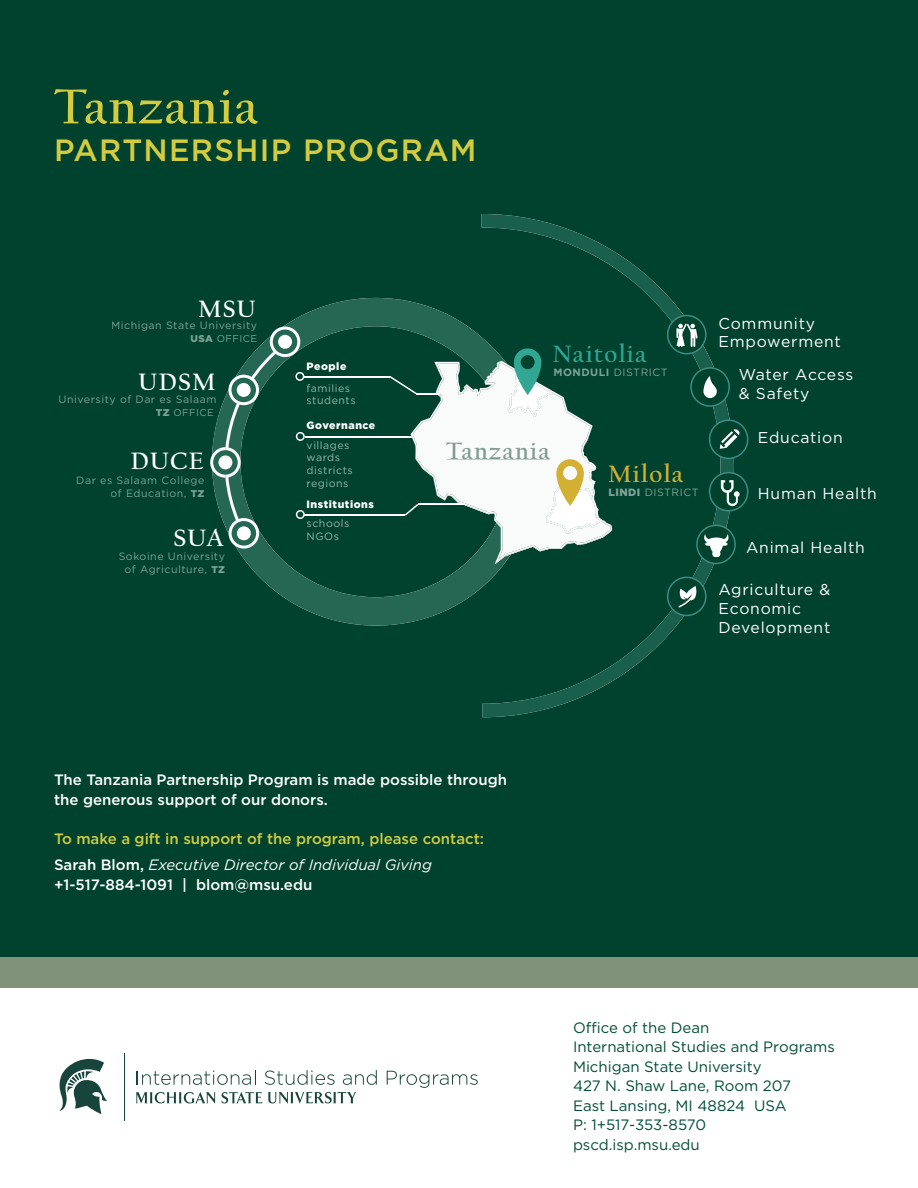
<style>
.page{position:relative;width:918px;height:1188px;background:#fff}
.page>*{position:absolute;margin:0;border:0;box-sizing:border-box;transform-origin:0 0}
.t1{font:700 51.15px "Californian FB";letter-spacing:.02em;color:#d3cc40}
.t2{font:500 30.75px "Gotham";letter-spacing:.04em;color:#d3cc40}
.t3{font:700 24.75px "Californian FB";letter-spacing:.05em;color:#fff}
.t4{font:700 24.75px "Californian FB";letter-spacing:.05em;color:#30a693}
.t5{font:700 24.75px "Californian FB";letter-spacing:.05em;color:#819a93}
.t6{font:700 24.75px "Californian FB";letter-spacing:.055em;color:#d3b033}
.t7{font:15.75px/18.9px "Gotham";letter-spacing:.05em;color:#fff}
.t8{font:15px/19.5px "Gotham";color:#004e38}
.t9{font:500 15px/19.5px "Gotham";color:#fff}
.t10{font:500 15px/26.2px "Gotham";color:#d3cc40}
.t11{font:10.65px/12.8px "Gotham";letter-spacing:.05em;color:#7da296;text-align:right}
.t12{font:10.65px/12.8px "Gotham";letter-spacing:.05em;color:#96b5aa}
.t13{font:900 10.65px "Gotham";letter-spacing:.05em;color:#fff}
.t14{font:9.75px "Gotham";letter-spacing:.05em;color:#7da296}
.s1{font-weight:900}
.s2{font-weight:900;font-size:9.75px}
.s3{font-weight:700}
.s4{color:#fff}
.s5{font-weight:400;font-style:italic;color:#fff}
</style>
<div class="page">
<div style="left:0;top:0;width:918px;height:957px;background:#00422d"></div>
<svg style="left:482px;top:214px;width:252px;height:503px"></svg>
<svg style="left:237px;top:298px;width:274px;height:328px"></svg>
<div style="left:307px;top:384px;width:43px;height:8px;background:#00422d"></div>
<div style="left:307px;top:397px;width:48px;height:7px;background:#00422d"></div>
<div style="left:307px;top:441px;width:42px;height:9px;background:#00422d"></div>
<div style="left:307px;top:454px;width:33px;height:7px;background:#00422d"></div>
<div style="left:307px;top:466px;width:45px;height:8px;background:#00422d"></div>
<div style="left:308px;top:479px;width:40px;height:9px;background:#00422d"></div>
<div style="left:307px;top:519px;width:42px;height:8px;background:#00422d"></div>
<div style="left:308px;top:532px;width:31px;height:8px;background:#00422d"></div>
<hr style="left:305px;top:376px;width:85px;height:1px;background:#fff">
<hr style="left:305px;top:514px;width:100px;height:2px;background:#fff">
<svg style="left:210px;top:327px;width:95px;height:222px"></svg>
<hr style="left:305px;top:436px;width:107px;height:1px;background:#fff">
<div style="left:112px;top:321px;width:145px;height:10px;background:#00422d"></div>
<svg style="left:690px;top:367px;width:40px;height:40px"></svg>
<svg style="left:703px;top:376px;width:14px;height:22px"></svg>
<svg style="left:667px;top:577px;width:40px;height:39px"></svg>
<svg style="left:696px;top:525px;width:40px;height:39px"></svg>
<svg style="left:709px;top:420px;width:39px;height:39px"></svg>
<svg style="left:667px;top:315px;width:40px;height:39px"></svg>
<svg style="left:709px;top:472px;width:39px;height:40px"></svg>
<svg style="left:390px;top:348px;width:222px;height:216px"></svg>
<div style="left:0;top:957px;width:918px;height:30px;background:#81927b"></div>
<svg style="left:137px;top:1070px;width:119px;height:15px"></svg>
<svg style="left:265px;top:1070px;width:70px;height:15px"></svg>
<svg style="left:343px;top:1070px;width:34px;height:15px"></svg>
<svg style="left:387px;top:1071px;width:91px;height:17px"></svg>
<hr style="left:124px;top:1053px;width:1px;height:67px;background:#18453b">
<svg style="left:268px;top:1092px;width:88px;height:12px"></svg>
<svg style="left:136px;top:1092px;width:80px;height:12px"></svg>
<svg style="left:222px;top:1092px;width:40px;height:11px"></svg>
<svg style="left:59px;top:1058px;width:48px;height:56px"></svg>
<h1 class="t1" style="left:54px;top:77px;width:206px">Tanzania</h1>
<h1 class="t2" style="left:54px;top:130px;width:424px">PARTNERSHIP PROGRAM</h1>
<h3 class="t3" style="left:198px;top:294px;width:59px">MSU</h3>
<p class="t11" style="left:111px;top:319px;width:147px">Michigan State University</p>
<p class="t14" style="left:190px;top:332px;width:68px"><span class="s1">USA</span> OFFICE</p>
<h3 class="t3" style="left:139px;top:368px;width:79px">UDSM</h3>
<p class="t11" style="left:59px;top:393px;width:159px">University of Dar es Salaam</p>
<p class="t14" style="left:156px;top:407px;width:59px"><span class="s1">TZ</span> OFFICE</p>
<h3 class="t3" style="left:131px;top:447px;width:74px">DUCE</h3>
<p class="t11" style="left:76px;top:473px;width:130px">Dar es Salaam College of Education, <span class="s2">TZ</span></p>
<h3 class="t3" style="left:173px;top:523px;width:52px">SUA</h3>
<p class="t11" style="left:119px;top:550px;width:108px;text-align:center">Sokoine University of Agriculture, <span class="s2">TZ</span></p>
<p class="t13" style="left:307px;top:359px;width:41px">People</p>
<p class="t12" style="left:307px;top:381px;width:51px">families students</p>
<p class="t12" style="left:307px;top:438px;width:48px">villages wards districts regions</p>
<p class="t13" style="left:307px;top:418px;width:70px">Governance</p>
<p class="t13" style="left:307px;top:497px;width:69px">Institutions</p>
<p class="t12" style="left:307px;top:517px;width:44px">schools<br>NGOs</p>
<h3 class="t4" style="left:553px;top:340px;width:96px">Naitolia</h3>
<p class="t11" style="left:553px;top:366px;width:116px"><span class="s3">MONDULI</span> DISTRICT</p>
<h3 class="t5" style="left:446px;top:436px;width:105px">Tanzania</h3>
<h3 class="t6" style="left:608px;top:460px;width:77px">Milola</h3>
<p class="t11" style="left:608px;top:486px;width:92px"><span class="s1">LINDI</span> DISTRICT</p>
<p class="t7" style="left:719px;top:313px;width:124px">Community<br>Empowerment</p>
<p class="t7" style="left:739px;top:365px;width:116px">Water Access &amp; Safety</p>
<p class="t7" style="left:758px;top:428px;width:86px">Education</p>
<p class="t7" style="left:758px;top:484px;width:121px">Human Health</p>
<p class="t7" style="left:746px;top:538px;width:120px">Animal Health</p>
<p class="t7" style="left:718px;top:580px;width:113px">Agriculture &amp;<br>Economic<br>Development</p>
<p class="t9" style="left:54px;top:770px;width:455px">The Tanzania Partnership Program is made possible through the generous support of our donors.</p>
<p class="t10" style="left:54px;top:825px;width:432px">To make a gift in support of the program, please contact:<br><span class="s4">Sarah Blom,</span> <span class="s5">Executive Director of Individual Giving</span></p>
<p class="t9" style="left:54px;top:874px;width:260px">+1-517-884-1091 | blom@msu.edu</p>
<p class="t8" style="left:573px;top:1017px;width:263px">Office of the Dean<br>International Studies and Programs<br>Michigan State University<br>427 N. Shaw Lane, Room 207<br>East Lansing, MI 48824 USA<br>P: 1+517-353-8570 pscd.isp.msu.edu</p>
</div>
